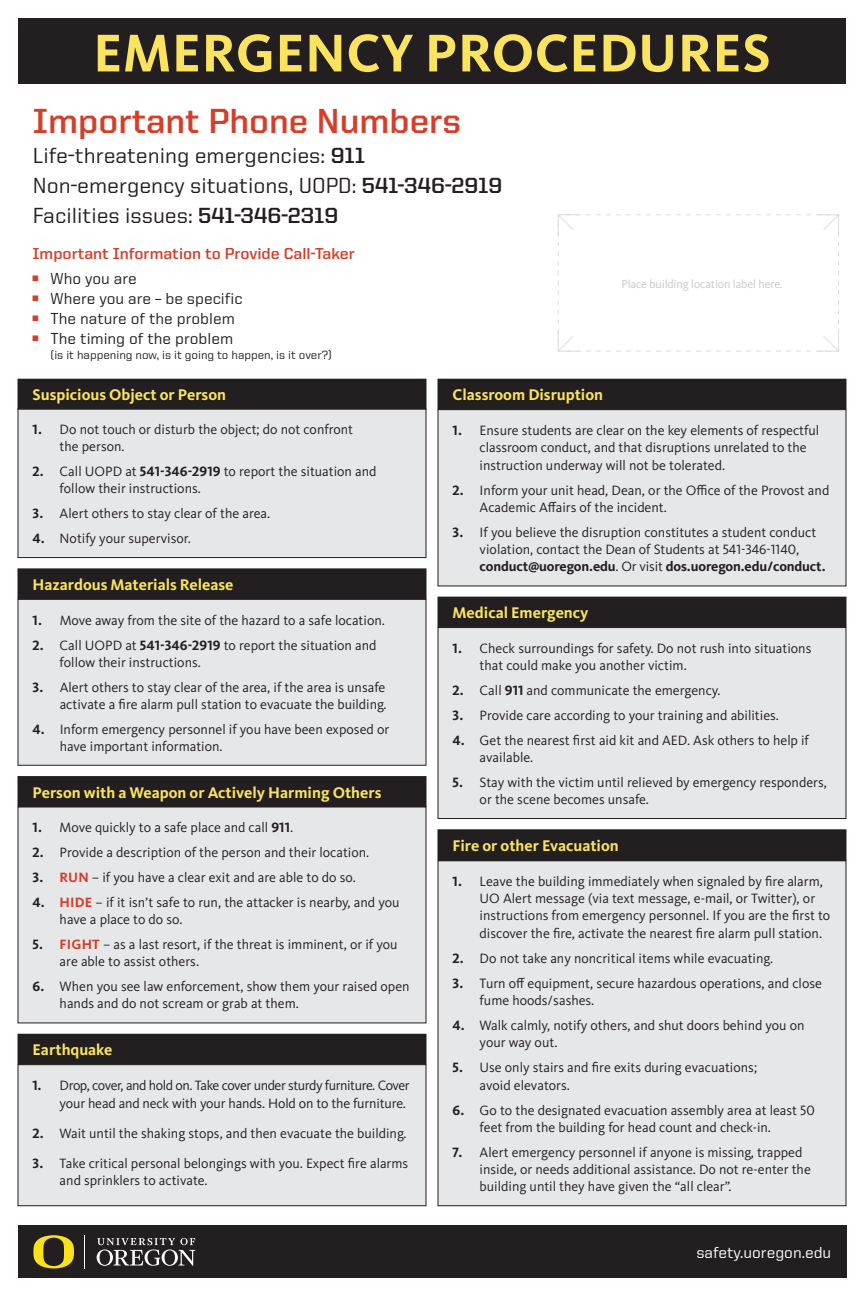
<style>
.page{position:relative;width:864px;height:1296px;background:#fff}
.page>*{position:absolute;margin:0;border:0;box-sizing:border-box;transform-origin:0 0}
.t1{font:700 55px "Kievit Pro";letter-spacing:.01em;color:#fae35f}
.t2{font:700 35px "United Sans Reg";color:#d23f2a}
.t3{font:500 22px/30px "United Sans Reg";color:#231f20}
.t4{font:700 16px "Kievit Pro";color:#fae35f}
.t5{font:500 16px "United Sans Reg";color:#231f20}
.t6{font:700 16px "United Sans Reg";color:#d23f2a}
.t7{font:500 16px "United Sans Reg";color:#fff}
.t8{font:14px/17px "Kievit Pro";color:#231f20}
.t9{font:14px/18.4px "Kievit Pro";letter-spacing:-.03em;color:#231f20;text-align:right}
.t10{font:500 12px "United Sans Reg";color:#231f20}
.t11{font:12px "Kievit Pro";letter-spacing:-.01em;color:#c7c8ca}
.s1{font-weight:700}
.s2{font-weight:700;color:#d23f2a}
</style>
<div class="page">
<div style="left:18px;top:1226px;width:828px;height:52px;background:#231f20"></div>
<div style="left:18px;top:18px;width:828px;height:65px;background:#231f20"></div>
<div style="left:18px;top:1065px;width:408px;height:141px;background:#e6e7e9"></div>
<div style="left:18px;top:1064px;width:408px;height:142px;border:1px solid #231f20"></div>
<div style="left:438px;top:410px;width:408px;height:176px;background:#e6e7e9"></div>
<div style="left:438px;top:409px;width:408px;height:177px;border:1px solid #231f20"></div>
<div style="left:18px;top:409px;width:408px;height:149px;background:#e6e7e9"></div>
<div style="left:18px;top:408px;width:408px;height:150px;border:1px solid #231f20"></div>
<div style="left:18px;top:599px;width:408px;height:166px;background:#e6e7e9"></div>
<div style="left:18px;top:599px;width:408px;height:167px;border:1px solid #231f20"></div>
<div style="left:18px;top:807px;width:408px;height:216px;background:#e6e7e9"></div>
<div style="left:438px;top:861px;width:408px;height:345px;background:#e6e7e9"></div>
<div style="left:438px;top:628px;width:408px;height:191px;background:#e6e7e9"></div>
<div style="left:438px;top:627px;width:408px;height:192px;border:1px solid #231f20"></div>
<div style="left:18px;top:1034px;width:408px;height:30px;background:#231f20"></div>
<div style="left:438px;top:379px;width:408px;height:30px;background:#231f20"></div>
<div style="left:18px;top:379px;width:408px;height:30px;background:#231f20"></div>
<div style="left:18px;top:569px;width:408px;height:30px;background:#231f20"></div>
<div style="left:18px;top:777px;width:408px;height:30px;background:#231f20"></div>
<div style="left:18px;top:776px;width:408px;height:31px;border:1px solid #231f20"></div>
<div style="left:438px;top:830px;width:408px;height:30px;background:#231f20"></div>
<div style="left:438px;top:830px;width:408px;height:31px;border:1px solid #231f20"></div>
<div style="left:438px;top:597px;width:408px;height:30px;background:#231f20"></div>
<hr style="left:85px;top:1235px;width:1px;height:34px;background:#fff">
<svg style="left:97px;top:1238px;width:98px;height:28px"></svg>
<svg style="left:33px;top:1235px;width:41px;height:34px"></svg>
<svg style="left:558px;top:214px;width:281px;height:138px"></svg>
<h1 class="t1" style="left:93px;top:20px;width:679px">EMERGENCY PROCEDURES</h1>
<h2 class="t2" style="left:33px;top:102px;width:430px">Important Phone Numbers</h2>
<h3 class="t3" style="left:33px;top:140px;width:471px">Life-threatening emergencies: <span class="s1">911<br></span>Non-emergency situations, UOPD: <span class="s1">541-346-2919<br></span>Facilities issues: <span class="s1">541-346-2319</span></h3>
<p class="t6" style="left:33px;top:245px;width:324px">Important Information to Provide Call-Taker</p>
<p class="t5" style="left:33px;top:269px;width:106px"><sup>■</sup> Who you are</p>
<p class="t5" style="left:33px;top:289px;width:212px"><sup>■</sup> Where you are – be specific</p>
<p class="t5" style="left:33px;top:309px;width:204px"><sup>■</sup> The nature of the problem</p>
<p class="t5" style="left:33px;top:329px;width:202px"><sup>■</sup> The timing of the problem</p>
<p class="t10" style="left:51px;top:348px;width:283px">(is it happening now, is it going to happen, is it over?)</p>
<p class="t4" style="left:33px;top:385px;width:195px">Suspicious Object or Person</p>
<p class="t4" style="left:453px;top:385px;width:152px">Classroom Disruption</p>
<p class="t11" style="left:621px;top:276px;width:163px">Place building location label here.</p>
<p class="t8" style="left:60px;top:421px;width:295px;text-indent:-27px"><span class="s1">1.</span> Do not touch or disturb the object; do not confront the person.</p>
<p class="t8" style="left:60px;top:463px;width:318px;text-indent:-27px"><span class="s1">2.</span> Call UOPD at <span class="s1">541-346-2919</span> to report the situation and follow their instructions.</p>
<p class="t8" style="left:33px;top:505px;width:239px"><span class="s1">3.</span> Alert others to stay clear of the area.</p>
<p class="t8" style="left:33px;top:530px;width:160px"><span class="s1">4.</span> Notify your supervisor.</p>
<p class="t4" style="left:33px;top:575px;width:202px">Hazardous Materials Release</p>
<p class="t8" style="left:33px;top:611px;width:354px"><span class="s1">1.</span> Move away from the site of the hazard to a safe location.</p>
<p class="t8" style="left:60px;top:636px;width:318px;text-indent:-27px"><span class="s1">2.</span> Call UOPD at <span class="s1">541-346-2919</span> to report the situation and follow their instructions.</p>
<p class="t8" style="left:33px;top:678px;width:356px;text-align:right"><span class="s1">3.</span> Alert others to stay clear of the area, if the area is unsafe activate a fire alarm pull station to evacuate the building.</p>
<p class="t8" style="left:60px;top:720px;width:331px;text-indent:-27px"><span class="s1">4.</span> Inform emergency personnel if you have been exposed or have important information.</p>
<p class="t4" style="left:33px;top:783px;width:350px">Person with a Weapon or Actively Harming Others</p>
<p class="t8" style="left:33px;top:819px;width:262px"><span class="s1">1.</span> Move quickly to a safe place and call <span class="s1">911</span>.</p>
<p class="t8" style="left:33px;top:844px;width:338px"><span class="s1">2.</span> Provide a description of the person and their location.</p>
<p class="t8" style="left:33px;top:869px;width:325px"><span class="s1">3.</span> <span class="s2">RUN</span> – if you have a clear exit and are able to do so.</p>
<p class="t8" style="left:60px;top:894px;width:341px;text-indent:-27px"><span class="s1">4.</span> <span class="s2">HIDE</span> – if it isn’t safe to run, the attacker is nearby, and you have a place to do so.</p>
<p class="t8" style="left:60px;top:936px;width:339px;text-indent:-27px"><span class="s1">5.</span> <span class="s2">FIGHT</span> – as a last resort, if the threat is imminent, or if you are able to assist others.</p>
<p class="t8" style="left:60px;top:978px;width:351px;text-indent:-27px"><span class="s1">6.</span> When you see law enforcement, show them your raised open hands and do not scream or grab at them.</p>
<p class="t4" style="left:33px;top:1040px;width:81px">Earthquake</p>
<p class="t9" style="left:33px;top:1076px;width:379px"><span class="s1">1.</span> Drop, cover, and hold on. Take cover under sturdy furniture. Cover your head and neck with your hands. Hold on to the furniture.</p>
<p class="t8" style="left:33px;top:1125px;width:375px"><span class="s1">2.</span> Wait until the shaking stops, and then evacuate the building.</p>
<p class="t8" style="left:60px;top:1155px;width:350px;text-indent:-27px"><span class="s1">3.</span> Take critical personal belongings with you. Expect fire alarms and sprinklers to activate.</p>
<p class="t8" style="left:480px;top:422px;width:341px;text-indent:-27px"><span class="s1">1.</span> Ensure students are clear on the key elements of respectful classroom conduct, and that disruptions unrelated to the</p>
<p class="t8" style="left:480px;top:457px;width:247px">instruction underway will not be tolerated.</p>
<p class="t8" style="left:480px;top:482px;width:351px;text-indent:-27px"><span class="s1">2.</span> Inform your unit head, Dean, or the Office of the Provost and<br>Academic Affairs of the incident.</p>
<p class="t8" style="left:480px;top:524px;width:348px;text-indent:-27px"><span class="s1">3.</span> If you believe the disruption constitutes a student conduct violation, contact the Dean of Students at 541-346-1140, <span class="s1">conduct@uoregon.edu</span>. Or visit <span class="s1">dos.uoregon.edu/conduct.</span></p>
<p class="t4" style="left:453px;top:603px;width:137px">Medical Emergency</p>
<p class="t8" style="left:480px;top:640px;width:333px;text-indent:-27px"><span class="s1">1.</span> Check surroundings for safety. Do not rush into situations that could make you another victim.</p>
<p class="t8" style="left:453px;top:682px;width:269px"><span class="s1">2.</span> Call <span class="s1">911</span> and communicate the emergency.</p>
<p class="t8" style="left:453px;top:707px;width:328px"><span class="s1">3.</span> Provide care according to your training and abilities.</p>
<p class="t8" style="left:480px;top:732px;width:331px;text-indent:-27px"><span class="s1">4.</span> Get the nearest first aid kit and AED. Ask others to help if available.</p>
<p class="t8" style="left:480px;top:774px;width:349px;text-indent:-27px"><span class="s1">5.</span> Stay with the victim until relieved by emergency responders, or the scene becomes unsafe.</p>
<p class="t4" style="left:453px;top:836px;width:168px">Fire or other Evacuation</p>
<p class="t8" style="left:480px;top:873px;width:352px;line-height:17.3px;text-indent:-27px"><span class="s1">1.</span> Leave the building immediately when signaled by fire alarm, UO Alert message (via text message, e-mail, or Twitter), or instructions from emergency personnel. If you are the first to discover the fire, activate the nearest fire alarm pull station.</p>
<p class="t8" style="left:453px;top:950px;width:322px"><span class="s1">2.</span> Do not take any noncritical items while evacuating.</p>
<p class="t8" style="left:480px;top:975px;width:344px;text-indent:-27px"><span class="s1">3.</span> Turn off equipment, secure hazardous operations, and close fume hoods/sashes.</p>
<p class="t8" style="left:480px;top:1017px;width:327px;text-indent:-27px"><span class="s1">4.</span> Walk calmly, notify others, and shut doors behind you on your way out.</p>
<p class="t8" style="left:480px;top:1058px;width:279px;line-height:18px;text-indent:-27px"><span class="s1">5.</span> Use only stairs and fire exits during evacuations; avoid elevators.</p>
<p class="t8" style="left:480px;top:1102px;width:337px;text-indent:-27px"><span class="s1">6.</span> Go to the designated evacuation assembly area at least 50 feet from the building for head count and check-in.</p>
<p class="t8" style="left:480px;top:1144px;width:333px;text-indent:-27px"><span class="s1">7.</span> Alert emergency personnel if anyone is missing, trapped inside, or needs additional assistance. Do not re-enter the building until they have given the “all clear”.</p>
<p class="t7" style="left:696px;top:1244px;width:136px">safety.uoregon.edu</p>
</div>
